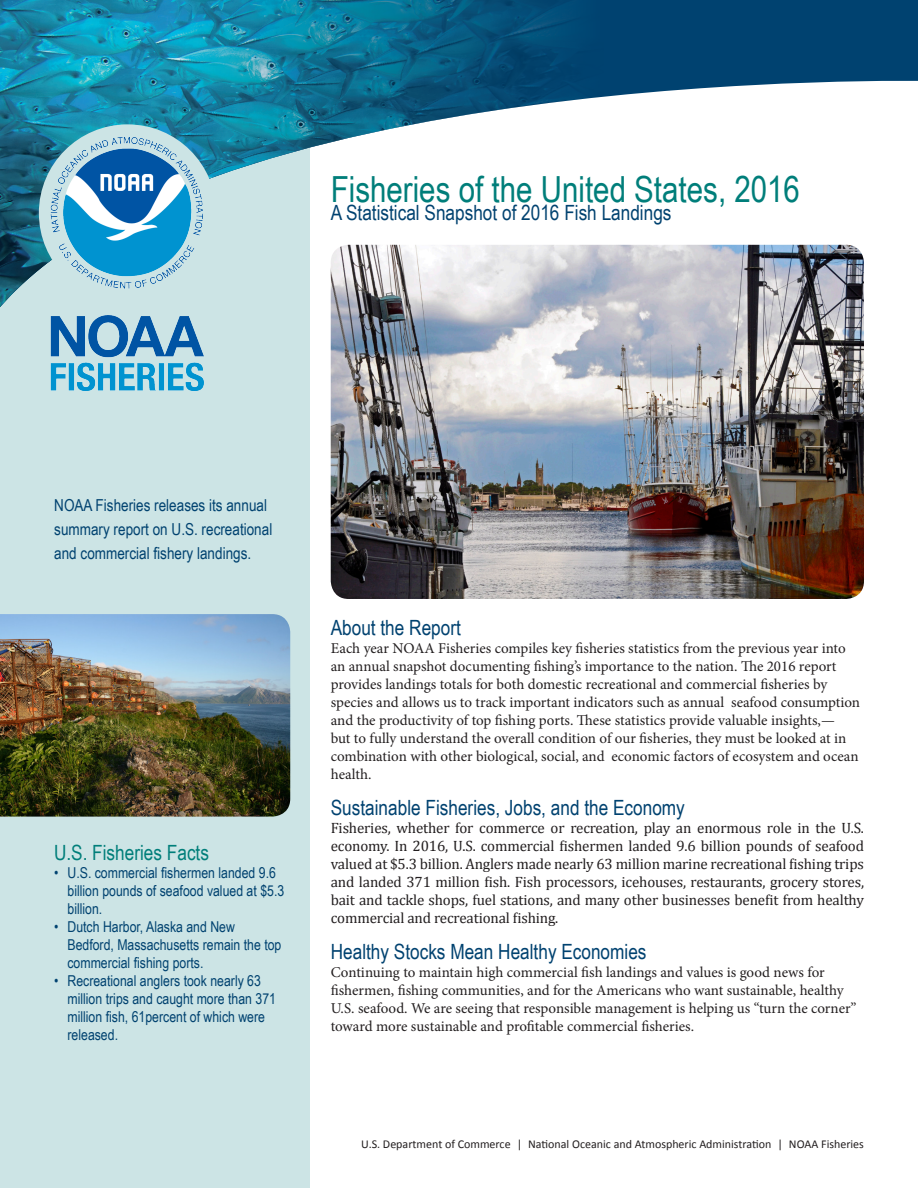
<style>
.page{position:relative;width:918px;height:1188px;background:#fff}
.page>*{position:absolute;margin:0;border:0;box-sizing:border-box;transform-origin:0 0}
.Main_head{font:36px "Arial Narrow";color:#007e7a}
.Subhead_-_1_line_onl{font:21px "Arial Narrow";color:#004270}
.Sidebar_subhead{font:21px "Arial Narrow";color:#007e7a}
.Intro_text_in_sideba{font:16.5px/24px "Arial Narrow";color:#004270}
.Text__no_space_after{font:15px/18px "Minion Pro";color:#231f20}
.Text__no_space_after-2{font:15px/18px "Cambria";letter-spacing:-.01em;color:#231f20;text-align:justify}
.t1{font:15px/18px "Arial Narrow";color:#004270}
.t2{font:12px "Calibri";color:#231f20}
</style>
<div class="page">
<div style="left:0;top:0;width:310px;height:1188px;background:#cce4e5"></div>
<img style="left:331px;top:324px;width:533px;height:275px">
<img style="left:0;top:614px;width:290px;height:203px">
<svg style="left:604px;top:0;width:314px;height:324px"></svg>
<img style="left:0;top:0;width:604px;height:324px">
<div style="left:39px;top:124px;width:177px;height:178px;background:#cce4e5;border-radius:50%"></div>
<img style="left:50px;top:135px;width:154px;height:256px">
<p class="Main_head" style="left:331px;top:163px;width:471px">Fisheries of the United States, 2016</p>
<p class="Subhead_-_1_line_onl" style="left:331px;top:198px;width:342px">A Statistical Snapshot of 2016 Fish Landings</p>
<p class="Intro_text_in_sideba" style="left:54px;top:493px;width:220px">NOAA Fisheries releases its annual summary report on U.S. recreational and commercial fishery landings.</p>
<p class="Sidebar_subhead" style="left:54px;top:837px;width:157px">U.S. Fisheries Facts</p>
<p class="t1" style="left:68px;top:863px;width:218px;text-indent:-14px">• U.S. commercial fishermen landed 9.6 billion pounds of seafood valued at $5.3 billion.</p>
<p class="t1" style="left:68px;top:917px;width:216px;text-indent:-14px">• Dutch Harbor, Alaska and New<br>Bedford, Massachusetts remain the top commercial fishing ports.</p>
<p class="t1" style="left:68px;top:971px;width:210px;text-indent:-14px">• Recreational anglers took nearly 63 million trips and caught more than 371 million fish, 61percent of which were released.</p>
<p class="Subhead_-_1_line_onl" style="left:331px;top:612px;width:132px">About the Report</p>
<p class="Text__no_space_after" style="left:331px;top:639px;width:531px">Each year NOAA Fisheries compiles key fisheries statistics from the previous year into an annual snapshot documenting fishing’s importance to the nation. The 2016 report provides landings totals for both domestic recreational and commercial fisheries by species and allows us to track important indicators such as annual seafood consumption and the productivity of top fishing ports. These statistics provide valuable insights,—<br>but to fully understand the overall condition of our fisheries, they must be looked at in combination with other biological, social, and economic factors of ecosystem and ocean health.</p>
<p class="Subhead_-_1_line_onl" style="left:331px;top:792px;width:356px">Sustainable Fisheries, Jobs, and the Economy</p>
<p class="Text__no_space_after-2" style="left:331px;top:818px;width:535px">Fisheries, whether for commerce or recreation, play an enormous role in the U.S. economy. In 2016, U.S. commercial fishermen landed 9.6 billion pounds of seafood valued at $5.3 billion. Anglers made nearly 63 million marine recreational fishing trips and landed 371 million fish. Fish processors, icehouses, restaurants, grocery stores, bait and tackle shops, fuel stations, and many other businesses benefit from healthy commercial and recreational fishing.</p>
<p class="Subhead_-_1_line_onl" style="left:331px;top:936px;width:317px">Healthy Stocks Mean Healthy Economies</p>
<p class="Text__no_space_after" style="left:331px;top:963px;width:527px">Continuing to maintain high commercial fish landings and values is good news for fishermen, fishing communities, and for the Americans who want sustainable, healthy U.S. seafood. We are seeing that responsible management is helping us “turn the corner” toward more sustainable and profitable commercial fisheries.</p>
<p class="t2" style="left:361px;top:1136px;width:504px">U.S. Department of Commerce | National Oceanic and Atmospheric Administration | NOAA Fisheries</p>
</div>
